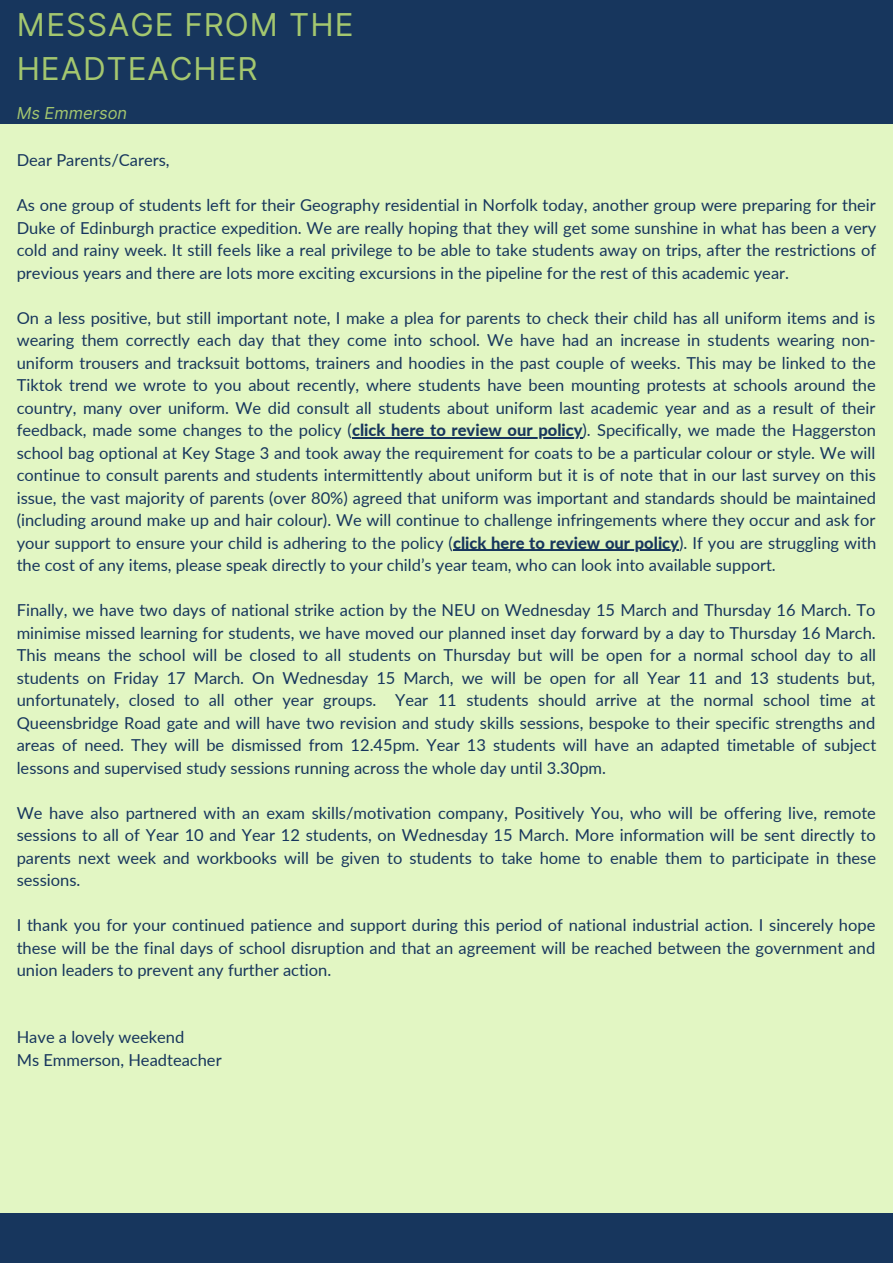
<style>
.page{position:relative;width:893px;height:1264px;background:#fff}
.page>*{position:absolute;margin:0;border:0;box-sizing:border-box;transform-origin:0 0}
.t1{font:31.5px/43.8px "Inter";letter-spacing:.03em;color:#a4c76f}
.t2{font:16.5px/22.5px "Lato";color:#17365d;text-align:justify}
.t3{font:italic 16.5px "Inter";color:#a4c76f}
.s1{font-weight:800}
</style>
<div class="page">
<div style="left:0;top:0;width:892px;height:1262px;background:#e2f6c3"></div>
<div style="left:0;top:1213px;width:892px;height:49px;background:#17365d"></div>
<div style="left:0;top:0;width:892px;height:124px;background:#17365d"></div>
<hr style="left:352px;top:437px;width:230px;height:1px;background:#17365d">
<hr style="left:453px;top:550px;width:226px;height:1px;background:#17365d">
<h1 class="t1" style="left:17px;top:3px;width:338px">MESSAGE FROM THE<br>HEADTEACHER</h1>
<p class="t3" style="left:17px;top:103px;width:112px">Ms Emmerson</p>
<p class="t2" style="left:17px;top:149px;width:154px">Dear Parents/Carers,</p>
<p class="t2" style="left:17px;top:194px;width:860px">As one group of students left for their Geography residential in Norfolk today, another group were preparing for their Duke of Edinburgh practice expedition. We are really hoping that they will get some sunshine in what has been a very cold and rainy week. It still feels like a real privilege to be able to take students away on trips, after the restrictions of previous years and there are lots more exciting excursions in the pipeline for the rest of this academic year.</p>
<p class="t2" style="left:17px;top:306px;width:860px">On a less positive, but still important note, I make a plea for parents to check their child has all uniform items and is wearing them correctly each day that they come into school. We have had an increase in students wearing non&shy;uniform trousers and tracksuit bottoms, trainers and hoodies in the past couple of weeks. This may be linked to the Tiktok trend we wrote to you about recently, where students have been mounting protests at schools around the country, many over uniform. We did consult all students about uniform last academic year and as a result of their feedback, made some changes to the policy (<span class="s1">click here to review our policy</span>). Specifically, we made the Haggerston school bag optional at Key Stage 3 and took away the requirement for coats to be a particular colour or style. We will continue to consult parents and students intermittently about uniform but it is of note that in our last survey on this issue, the vast majority of parents (over 80%) agreed that uniform was important and standards should be maintained (including around make up and hair colour). We will continue to challenge infringements where they occur and ask for your support to ensure your child is adhering to the policy (<span class="s1">click here to review our policy</span>). If you are struggling with the cost of any items, please speak directly to your child’s year team, who can look into available support.</p>
<p class="t2" style="left:17px;top:598px;width:860px">Finally, we have two days of national strike action by the NEU on Wednesday 15 March and Thursday 16 March. To minimise missed learning for students, we have moved our planned inset day forward by a day to Thursday 16 March.<br>This means the school will be closed to all students on Thursday but will be open for a normal school day to all students on Friday 17 March. On Wednesday 15 March, we will be open for all Year 11 and 13 students but, unfortunately, closed to all other year groups. Year 11 students should arrive at the normal school time at Queensbridge Road gate and will have two revision and study skills sessions, bespoke to their specific strengths and areas of need. They will be dismissed from 12.45pm. Year 13 students will have an adapted timetable of subject lessons and supervised study sessions running across the whole day until 3.30pm.</p>
<p class="t2" style="left:17px;top:801px;width:860px">We have also partnered with an exam skills/motivation company, Positively You, who will be offering live, remote sessions to all of Year 10 and Year 12 students, on Wednesday 15 March. More information will be sent directly to parents next week and workbooks will be given to students to take home to enable them to participate in these sessions.</p>
<p class="t2" style="left:17px;top:913px;width:860px">I thank you for your continued patience and support during this period of national industrial action. I sincerely hope these will be the final days of school disruption and that an agreement will be reached between the government and union leaders to prevent any further action.</p>
<p class="t2" style="left:17px;top:1025px;width:206px">Have a lovely weekend<br>Ms Emmerson, Headteacher</p>
</div>
